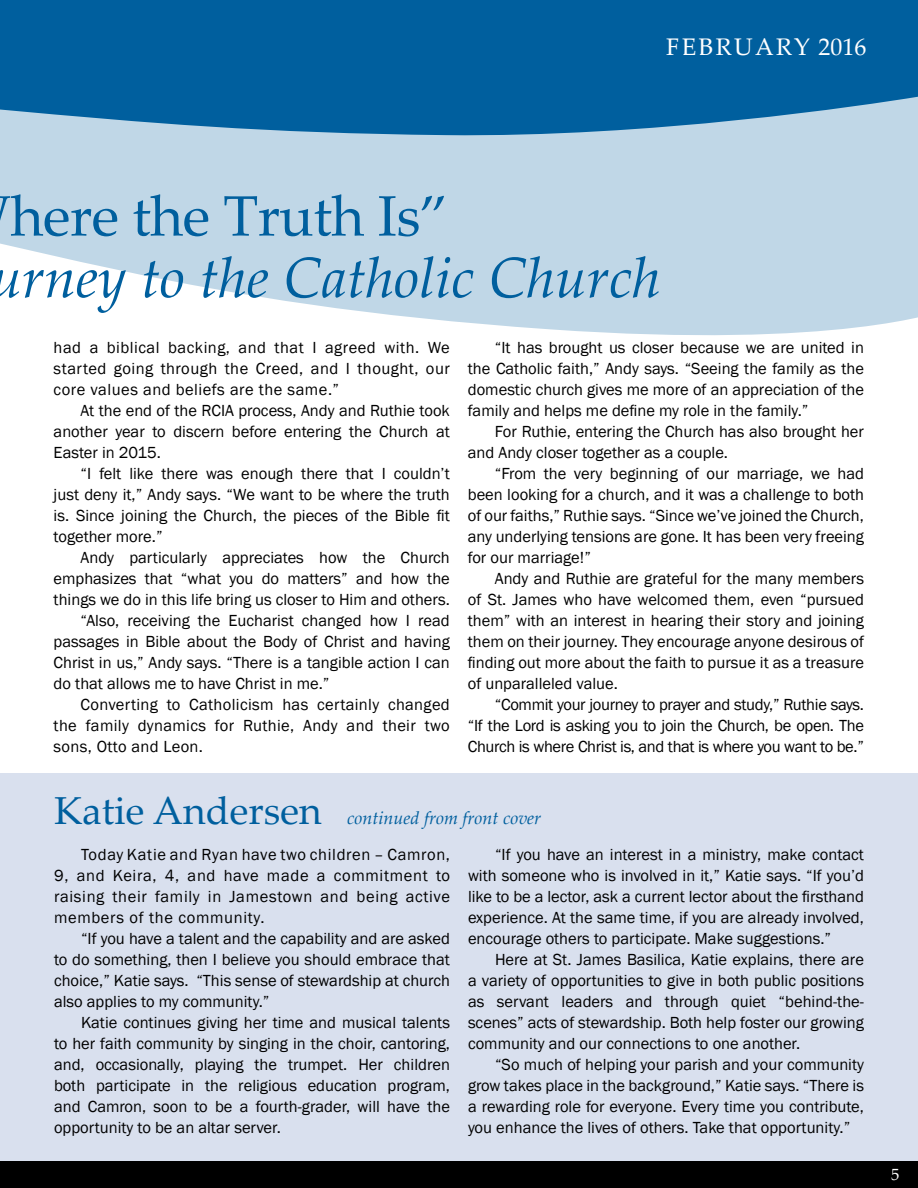
<style>
.page{position:relative;width:918px;height:1188px;background:#fff}
.page>*{position:absolute;margin:0;border:0;box-sizing:border-box;transform-origin:0 0}
.t1{font:italic 57px "Palatino Linotype";color:#005f9e}
.t2{font:57px "Palatino Linotype";color:#005f9e}
.t3{font:39px "Palatino Linotype";color:#005f9e}
.t4{font:24px "Palatino Linotype";letter-spacing:.095em;color:#fff}
.t5{font:italic 18px "Palatino Linotype";color:#005f9e}
.t6{font:16.5px/21px "Franklin Gothic";color:#000;text-align:justify}
.t7{font:16.5px "Franklin Gothic";letter-spacing:.02em;color:#000}
.t8{font:16.5px "Palatino Linotype";color:#fff}
</style>
<div class="page">
<div style="left:0;top:1161px;width:918px;height:27px;background:#000"></div>
<svg style="left:0;top:137px;width:918px;height:199px;background:#c8dcea"></svg>
<svg style="left:0;top:0;width:918px;height:137px;background:#126aa4"></svg>
<div style="left:0;top:774px;width:918px;height:387px;background:#d9e0ee"></div>
<h3 class="t4" style="left:666px;top:30px;width:202px">February 2016</h3>
<h1 class="t2" style="left:11px;top:176px;width:439px">here the Truth Is”</h1>
<h1 class="t1" style="left:-10px;top:237px;width:672px">urney to the Catholic Church</h1>
<p class="t6" style="left:54px;top:337px;width:398px">had a biblical backing, and that I agreed with. We started going through the Creed, and I thought, our core values and beliefs are the same.”</p>
<p class="t6" style="left:54px;top:400px;width:398px;text-indent:27px">At the end of the RCIA process, Andy and Ruthie took another year to discern before entering the Church at Easter in 2015.</p>
<p class="t6" style="left:54px;top:463px;width:398px;text-indent:27px">“I felt like there was enough there that I couldn’t just deny it,” Andy says. “We want to be where the truth is. Since joining the Church, the pieces of the Bible fit together more.”</p>
<p class="t6" style="left:81px;top:547px;width:371px">Andy particularly appreciates how the Church</p>
<p class="t6" style="left:54px;top:568px;width:398px">emphasizes that “what you do matters” and how the</p>
<p class="t6" style="left:54px;top:589px;width:398px">things we do in this life bring us closer to Him and others.</p>
<p class="t6" style="left:81px;top:610px;width:371px">“Also, receiving the Eucharist changed how I read</p>
<p class="t6" style="left:54px;top:631px;width:398px">passages in Bible about the Body of Christ and having</p>
<p class="t6" style="left:54px;top:652px;width:398px">Christ in us,” Andy says. “There is a tangible action I can</p>
<p class="t6" style="left:54px;top:673px;width:277px">do that allows me to have Christ in me.”</p>
<p class="t7" style="left:81px;top:694px;width:371px">Converting to Catholicism has certainly changed</p>
<p class="t7" style="left:54px;top:715px;width:398px">the family dynamics for Ruthie, Andy and their two</p>
<p class="t7" style="left:54px;top:736px;width:151px">sons, Otto and Leon.</p>
<p class="t6" style="left:468px;top:337px;width:398px;text-indent:27px">“It has brought us closer because we are united in the Catholic faith,” Andy says. “Seeing the family as the domestic church gives me more of an appreciation of the family and helps me define my role in the family.”</p>
<p class="t6" style="left:468px;top:421px;width:398px;text-indent:27px">For Ruthie, entering the Church has also brought her and Andy closer together as a couple.</p>
<p class="t6" style="left:468px;top:463px;width:398px;text-indent:27px">“From the very beginning of our marriage, we had been looking for a church, and it was a challenge to both of our faiths,” Ruthie says. “Since we’ve joined the Church, any underlying tensions are gone. It has been very freeing for our marriage!”</p>
<p class="t6" style="left:468px;top:568px;width:398px;text-indent:27px">Andy and Ruthie are grateful for the many members of St. James who have welcomed them, even “pursued them” with an interest in hearing their story and joining them on their journey. They encourage anyone desirous of finding out more about the faith to pursue it as a treasure of unparalleled value.</p>
<p class="t6" style="left:468px;top:694px;width:398px;text-indent:27px">“Commit your journey to prayer and study,” Ruthie says. “If the Lord is asking you to join the Church, be open. The Church is where Christ is, and that is where you want to be.”</p>
<h2 class="t3" style="left:54px;top:783px;width:269px">Katie Andersen</h2>
<p class="t5" style="left:347px;top:805px;width:195px">continued from front cover</p>
<p class="t6" style="left:54px;top:844px;width:398px;text-indent:27px">Today Katie and Ryan have two children – Camron, 9, and Keira, 4, and have made a commitment to raising their family in Jamestown and being active members of the community.</p>
<p class="t6" style="left:54px;top:928px;width:398px;text-indent:27px">“If you have a talent and the capability and are asked to do something, then I believe you should embrace that choice,” Katie says. “This sense of stewardship at church also applies to my community.”</p>
<p class="t6" style="left:54px;top:1012px;width:398px;text-indent:27px">Katie continues giving her time and musical talents to her faith community by singing in the choir, cantoring, and, occasionally, playing the trumpet. Her children both participate in the religious education program, and Camron, soon to be a fourth-grader, will have the opportunity to be an altar server.</p>
<p class="t6" style="left:468px;top:844px;width:398px;text-indent:27px">“If you have an interest in a ministry, make contact with someone who is involved in it,” Katie says. “If you’d like to be a lector, ask a current lector about the firsthand experience. At the same time, if you are already involved, encourage others to participate. Make suggestions.”</p>
<p class="t6" style="left:468px;top:949px;width:398px;text-indent:27px">Here at St. James Basilica, Katie explains, there are a variety of opportunities to give in both public positions as servant leaders and through quiet “behind-the&shy;scenes” acts of stewardship. Both help foster our growing community and our connections to one another.</p>
<p class="t6" style="left:468px;top:1054px;width:398px;text-indent:27px">“So much of helping your parish and your community grow takes place in the background,” Katie says. “There is a rewarding role for everyone. Every time you contribute, you enhance the lives of others. Take that opportunity.”</p>
<p class="t8" style="left:891px;top:1163px;width:10px">5</p>
</div>
